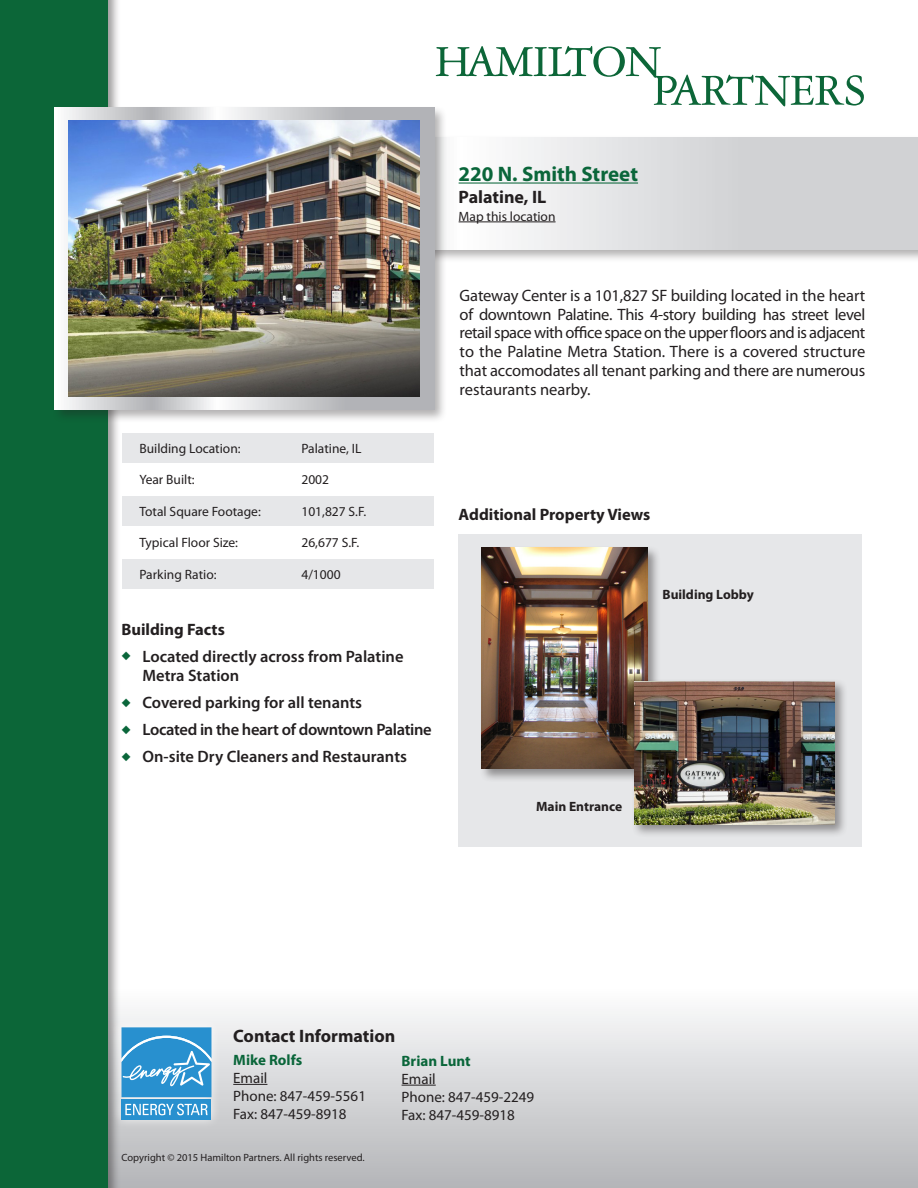
<style>
.page{position:relative;width:918px;height:1188px;background:#fff}
.page>*{position:absolute;margin:0;border:0;box-sizing:border-box;transform-origin:0 0}
.t1{font:700 21px "Myriad Pro";color:#0a663a}
.t2{font:700 18px "Myriad Pro";color:#231f20}
.t3{font:16.5px/18.8px "Myriad Pro";letter-spacing:-.01em;color:#231f20;text-align:justify}
.t4{font:600 16.5px/19.8px "Myriad Pro";color:#231f20}
.t5{font:700 16.5px "Myriad Pro";color:#231f20}
.t6{font:600 16.5px "Myriad Pro";letter-spacing:-.02em;color:#231f20}
.t7{font:15px "Myriad Pro";color:#231f20}
.t8{font:700 15px "Myriad Pro";color:#0a663a}
.t9{font:13.5px "Myriad Pro";color:#231f20}
.t10{font:700 13.5px "Myriad Pro";color:#231f20}
.t11{font:10.5px "Myriad Pro";color:#231f20}
.s1{color:#0a663a}
</style>
<div class="page">
<div style="left:122px;top:433px;width:311px;height:30px;background:#e6e7e9"></div>
<div style="left:122px;top:496px;width:311px;height:30px;background:#e6e7e9"></div>
<div style="left:122px;top:559px;width:311px;height:30px;background:#e6e7e9"></div>
<div style="left:0;top:880px;width:918px;height:308px;background:linear-gradient(to bottom,#fff,#bbbdc0)"></div>
<div style="left:105px;top:135px;width:813px;height:128px;background:#231f20;opacity:.35"></div>
<svg style="left:448px;top:138px;width:470px;height:111px"></svg>
<div style="left:0;top:0;width:121px;height:1188px;background:#231f20;opacity:.45"></div>
<div style="left:0;top:0;width:107px;height:1188px;background:#0c6638"></div>
<svg style="left:436px;top:46px;width:428px;height:60px"></svg>
<div style="left:52px;top:105px;width:396px;height:318px;background:#231f20;opacity:.35"></div>
<svg style="left:55px;top:108px;width:379px;height:301px"></svg>
<img style="left:68px;top:120px;width:352px;height:276px">
<div style="left:112px;top:1018px;width:109px;height:111px;background:#fff;opacity:.75"></div>
<div style="left:122px;top:1099px;width:89px;height:21px;background:#2890cf"></div>
<svg style="left:122px;top:1027px;width:89px;height:70px"></svg>
<svg style="left:125px;top:1104px;width:83px;height:11px"></svg>
<hr style="left:459px;top:183px;width:179px;height:1px;background:#0a663a">
<hr style="left:459px;top:222px;width:97px;height:1px;background:#231f20">
<hr style="left:402px;top:1085px;width:34px;height:1px;background:#231f20">
<hr style="left:233px;top:1084px;width:34px;height:1px;background:#231f20">
<div style="left:459px;top:534px;width:403px;height:313px;background:#e6e7e9"></div>
<div style="left:479px;top:545px;width:182px;height:237px;background:#231f20;opacity:.45"></div>
<img style="left:482px;top:548px;width:166px;height:221px">
<div style="left:631px;top:678px;width:217px;height:160px;background:#231f20;opacity:.45"></div>
<img style="left:634px;top:681px;width:200px;height:144px">
<p class="t1" style="left:459px;top:160px;width:181px">220 N. Smith Street</p>
<p class="t2" style="left:459px;top:185px;width:89px">Palatine, IL</p>
<p class="t9" style="left:459px;top:208px;width:98px">Map this location</p>
<p class="t9" style="left:139px;top:440px;width:103px">Building Location:</p>
<p class="t9" style="left:301px;top:440px;width:61px">Palatine, IL</p>
<p class="t9" style="left:139px;top:471px;width:57px">Year Built:</p>
<p class="t9" style="left:301px;top:471px;width:29px">2002</p>
<p class="t9" style="left:139px;top:503px;width:123px">Total Square Footage:</p>
<p class="t9" style="left:301px;top:503px;width:66px">101,827 S.F.</p>
<p class="t9" style="left:139px;top:534px;width:100px">Typical Floor Size:</p>
<p class="t9" style="left:301px;top:534px;width:59px">26,677 S.F.</p>
<p class="t9" style="left:139px;top:566px;width:79px">Parking Ratio:</p>
<p class="t9" style="left:301px;top:566px;width:41px">4/1000</p>
<p class="t5" style="left:122px;top:618px;width:105px">Building Facts</p>
<p class="t4" style="left:143px;top:646px;width:263px;text-indent:-21px"><span class="s1">◆</span> Located directly across from Palatine<br>Metra Station</p>
<p class="t4" style="left:122px;top:693px;width:242px"><span class="s1">◆</span> Covered parking for all tenants</p>
<p class="t6" style="left:122px;top:719px;width:312px"><span class="s1">◆</span> Located in the heart of downtown Palatine</p>
<p class="t4" style="left:122px;top:747px;width:287px"><span class="s1">◆</span> On-site Dry Cleaners and Restaurants</p>
<p class="t3" style="left:460px;top:286px;width:407px">Gateway Center is a 101,827 SF building located in the heart of downtown Palatine. This 4-story building has street level retail space with office space on the upper floors and is adjacent to the Palatine Metra Station. There is a covered structure that accomodates all tenant parking and there are numerous restaurants nearby.</p>
<p class="t5" style="left:459px;top:504px;width:193px">Additional Property Views</p>
<p class="t10" style="left:663px;top:586px;width:93px">Building Lobby</p>
<p class="t10" style="left:536px;top:798px;width:88px">Main Entrance</p>
<p class="t2" style="left:233px;top:1025px;width:164px">Contact Information</p>
<p class="t8" style="left:233px;top:1050px;width:70px">Mike Rolfs</p>
<p class="t7" style="left:233px;top:1069px;width:36px">Email</p>
<p class="t7" style="left:233px;top:1087px;width:134px">Phone: 847-459-5561</p>
<p class="t7" style="left:233px;top:1105px;width:115px">Fax: 847-459-8918</p>
<p class="t11" style="left:122px;top:1151px;width:245px">Copyright © 2015 Hamilton Partners. All rights reserved.</p>
<p class="t8" style="left:402px;top:1051px;width:71px">Brian Lunt</p>
<p class="t7" style="left:402px;top:1069px;width:36px">Email</p>
<p class="t7" style="left:402px;top:1087px;width:134px">Phone: 847-459-2249</p>
<p class="t7" style="left:402px;top:1105px;width:115px">Fax: 847-459-8918</p>
</div>
